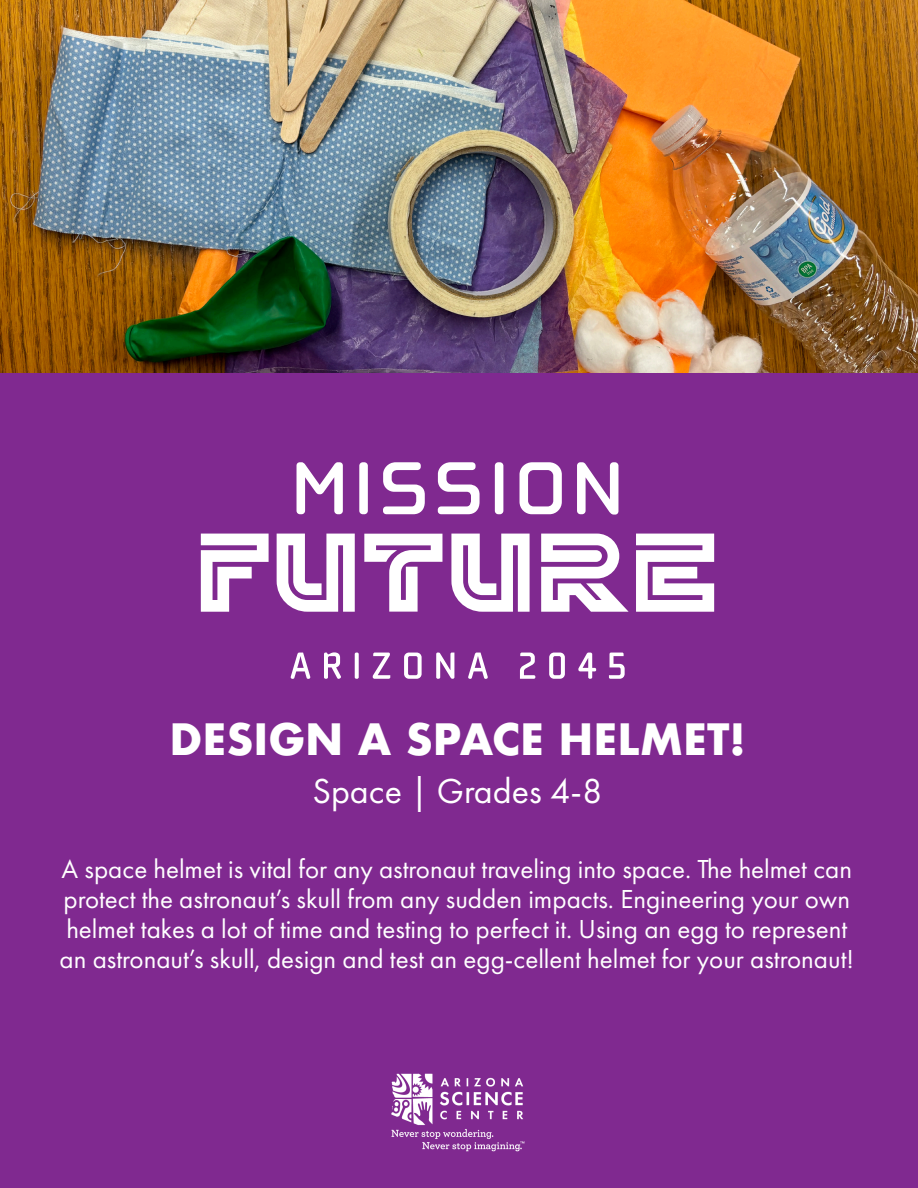
<style>
.page{position:relative;width:918px;height:1188px;background:#fff}
.page>*{position:absolute;margin:0;border:0;box-sizing:border-box;transform-origin:0 0}
.t1{font:700 42px "Futura";color:#fff}
.t2{font:36px "Futura PT";color:#fff}
.t3{font:27px/30px "Futura PT";color:#fff}
</style>
<div class="page">
<img style="left:0;top:0;width:918px;height:374px">
<div style="left:0;top:374px;width:918px;height:814px;background:#802990"></div>
<img style="left:391px;top:1073px;width:134px;height:79px">
<svg style="left:297px;top:462px;width:46px;height:52px"></svg>
<div style="left:359px;top:462px;width:9px;height:52px;background:#fff;border-radius:4px"></div>
<svg style="left:383px;top:462px;width:42px;height:52px"></svg>
<svg style="left:438px;top:462px;width:42px;height:52px"></svg>
<div style="left:495px;top:462px;width:8px;height:52px;background:#fff;border-radius:4px"></div>
<svg style="left:520px;top:462px;width:42px;height:52px"></svg>
<svg style="left:577px;top:462px;width:41px;height:53px"></svg>
<svg style="left:291px;top:653px;width:19px;height:26px"></svg>
<svg style="left:324px;top:652px;width:17px;height:27px"></svg>
<svg style="left:355px;top:653px;width:4px;height:26px"></svg>
<svg style="left:373px;top:653px;width:17px;height:26px"></svg>
<svg style="left:404px;top:653px;width:18px;height:26px"></svg>
<svg style="left:436px;top:653px;width:18px;height:26px"></svg>
<svg style="left:468px;top:653px;width:20px;height:26px"></svg>
<svg style="left:520px;top:653px;width:15px;height:26px"></svg>
<svg style="left:549px;top:653px;width:16px;height:26px"></svg>
<svg style="left:578px;top:653px;width:18px;height:26px"></svg>
<svg style="left:609px;top:653px;width:16px;height:26px"></svg>
<svg style="left:636px;top:534px;width:78px;height:78px"></svg>
<svg style="left:201px;top:534px;width:68px;height:78px"></svg>
<svg style="left:541px;top:534px;width:88px;height:78px"></svg>
<svg style="left:277px;top:534px;width:78px;height:78px"></svg>
<svg style="left:451px;top:534px;width:79px;height:78px"></svg>
<svg style="left:364px;top:534px;width:78px;height:78px"></svg>
<h1 class="t1" style="left:169px;top:709px;width:578px">DESIGN A SPACE HELMET!</h1>
<h2 class="t2" style="left:312px;top:770px;width:292px">Space | Grades 4-8</h2>
<p class="t3" style="left:60px;top:853px;width:796px">A space helmet is vital for any astronaut traveling into space. The helmet can protect the astronaut’s skull from any sudden impacts. Engineering your own helmet takes a lot of time and testing to perfect it. Using an egg to represent an astronaut’s skull, design and test an egg-cellent helmet for your astronaut!</p>
</div>
